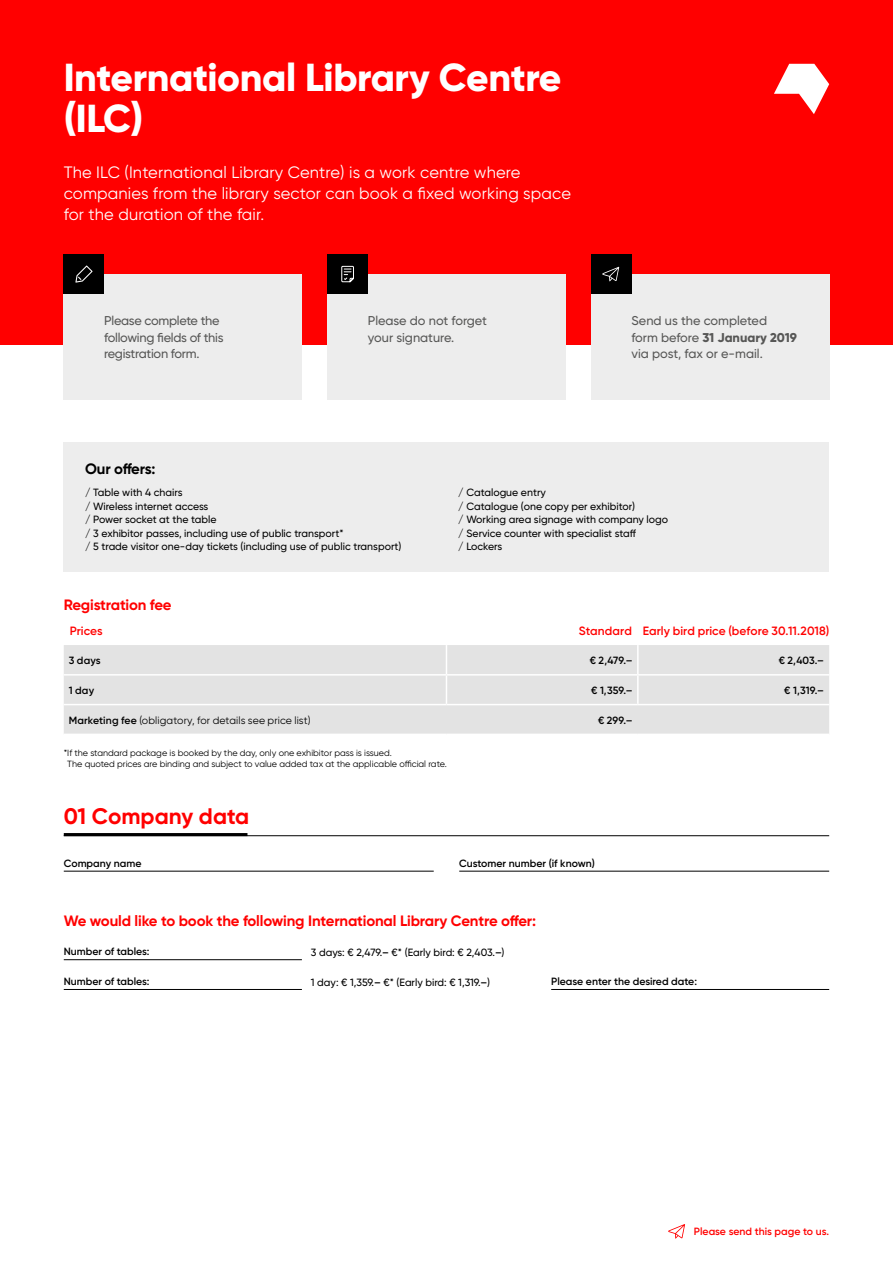
<style>
.page{position:relative;width:893px;height:1263px;background:#fff}
.page>*{position:absolute;margin:0;border:0;box-sizing:border-box;transform-origin:0 0}
.t1{font:800 39px/40.5px "Gilroy";letter-spacing:-.01em;color:#fff}
.t2{font:700 22.5px "Gilroy";color:#f00}
.t3{font:16.5px/21px "Gilroy";letter-spacing:.01em;color:#fff}
.t4{font:700 15px "Gilroy";letter-spacing:-.01em;color:#f00}
.t5{font:700 15px "Gilroy";letter-spacing:-.01em;color:#000}
.t6{font:500 12.75px/16.5px "Gilroy";color:#575756}
.t7{font:500 12.75px/16.5px "Gilroy";letter-spacing:-.02em;color:#575756}
.t8{font:600 12px "Gilroy";letter-spacing:.005em;color:#f00}
.t9{font:500 10.5px/13.5px "Gilroy";color:#000}
.t10{font:600 10.5px "Gilroy";color:#000}
.t11{font:10.5px "Gilroy";letter-spacing:.01em;color:#000}
.t12{font:600 10.5px "Gilroy";color:#f00}
.t13{font:9px/10.8px "Gilroy";color:#000}
.s1{font-weight:800}
.s2{font-weight:600}
</style>
<div class="page">
<div style="left:0;top:0;width:893px;height:344px;background:#f00"></div>
<svg style="left:774px;top:64px;width:55px;height:50px"></svg>
<div style="left:64px;top:645px;width:765px;height:89px;background:#e3e3e3"></div>
<hr style="left:637px;top:645px;width:2px;height:29px;background:#fff">
<hr style="left:64px;top:674px;width:382px;height:2px;background:#fff">
<hr style="left:446px;top:674px;width:192px;height:2px;background:#fff">
<svg style="left:446px;top:645px;width:1px;height:59px"></svg>
<hr style="left:638px;top:674px;width:191px;height:2px;background:#fff">
<hr style="left:637px;top:676px;width:2px;height:28px;background:#fff">
<hr style="left:64px;top:704px;width:382px;height:1px;background:#fff">
<hr style="left:446px;top:704px;width:192px;height:1px;background:#fff">
<hr style="left:638px;top:704px;width:191px;height:1px;background:#fff">
<div style="left:64px;top:274px;width:238px;height:126px;background:#ededed"></div>
<div style="left:327px;top:274px;width:239px;height:126px;background:#ededed"></div>
<div style="left:591px;top:274px;width:238px;height:126px;background:#ededed"></div>
<div style="left:64px;top:254px;width:40px;height:40px;background:#000"></div>
<svg style="left:75px;top:265px;width:18px;height:18px"></svg>
<div style="left:591px;top:254px;width:40px;height:40px;background:#000"></div>
<svg style="left:602px;top:267px;width:17px;height:14px"></svg>
<div style="left:327px;top:254px;width:41px;height:40px;background:#000"></div>
<svg style="left:341px;top:266px;width:13px;height:17px"></svg>
<div style="left:64px;top:442px;width:765px;height:129px;background:#ededed"></div>
<hr style="left:459px;top:871px;width:370px;height:1px;background:#000">
<hr style="left:64px;top:871px;width:370px;height:1px;background:#000">
<hr style="left:64px;top:835px;width:765px;height:1px;background:#000">
<hr style="left:64px;top:833px;width:183px;height:3px;background:#000">
<hr style="left:64px;top:959px;width:238px;height:1px;background:#000">
<hr style="left:64px;top:989px;width:238px;height:1px;background:#000">
<hr style="left:551px;top:989px;width:278px;height:1px;background:#000">
<svg style="left:668px;top:1224px;width:17px;height:14px"></svg>
<h1 class="t1" style="left:64px;top:57px;width:499px">International Library Centre (ILC)</h1>
<h3 class="t3" style="left:64px;top:161px;width:509px">The ILC (International Library Centre) is a work centre where companies from the library sector can book a fixed working space for the duration of the fair.</h3>
<p class="t7" style="left:104px;top:313px;width:121px">Please complete the following fields of this registration form.</p>
<p class="t6" style="left:368px;top:313px;width:121px">Please do not forget your signature.</p>
<p class="t6" style="left:631px;top:313px;width:167px">Send us the completed<br>form before <span class="s1">31 January 2019 </span>via post, fax or e-mail.</p>
<h3 class="t5" style="left:85px;top:459px;width:72px">Our offers:</h3>
<p class="t9" style="left:85px;top:486px;width:318px">/ Table with 4 chairs<br>/ Wireless internet access<br>/ Power socket at the table<br>/ 3 exhibitor passes, including use of public transport*<br>/ 5 trade visitor one-day tickets (including use of public transport)</p>
<h3 class="t4" style="left:64px;top:595px;width:109px">Registration fee</h3>
<p class="t9" style="left:458px;top:486px;width:211px">/ Catalogue entry<br>/ Catalogue (one copy per exhibitor)<br>/ Working area signage with company logo / Service counter with specialist staff<br>/ Lockers</p>
<p class="t8" style="left:70px;top:623px;width:35px">Prices</p>
<p class="t8" style="left:579px;top:623px;width:252px">Standard Early bird price (before 30.11.2018)</p>
<p class="t10" style="left:69px;top:654px;width:33px">3 days</p>
<p class="t10" style="left:590px;top:654px;width:44px">€ 2,479.–</p>
<p class="t10" style="left:779px;top:654px;width:47px">€ 2,403.–</p>
<p class="t10" style="left:69px;top:684px;width:27px">1 day</p>
<p class="t10" style="left:591px;top:684px;width:43px">€ 1,359.–</p>
<p class="t10" style="left:784px;top:684px;width:41px">€ 1,319.–</p>
<p class="t11" style="left:69px;top:714px;width:243px"><span class="s2">Marketing fee</span> (obligatory, for details see price list)</p>
<p class="t10" style="left:598px;top:713px;width:36px">€ 299.–</p>
<p class="t13" style="left:67px;top:747px;width:381px;text-indent:-4px">*If the standard package is booked by the day, only one exhibitor pass is issued.<br>The quoted prices are binding and subject to value added tax at the applicable official rate.</p>
<h2 class="t2" style="left:64px;top:802px;width:187px">01 Company data</h2>
<p class="t10" style="left:64px;top:856px;width:79px">Company name</p>
<p class="t10" style="left:459px;top:856px;width:137px">Customer number (if known)</p>
<h3 class="t4" style="left:64px;top:911px;width:474px">We would like to book the following International Library Centre offer:</h3>
<p class="t9" style="left:311px;top:946px;width:195px">3 days: € 2,479.<span class="s2">–</span> €* (Early bird: € 2,403.<span class="s2">–</span>)</p>
<p class="t10" style="left:64px;top:975px;width:87px">Number of tables:</p>
<p class="t9" style="left:311px;top:975px;width:181px">1 day: € 1,359.<span class="s2">–</span> €* (Early bird: € 1,319.<span class="s2">–</span>)</p>
<p class="t10" style="left:551px;top:975px;width:147px">Please enter the desired date:</p>
<p class="t10" style="left:64px;top:945px;width:87px">Number of tables:</p>
<p class="t12" style="left:694px;top:1225px;width:137px">Please send this page to us.</p>
</div>
